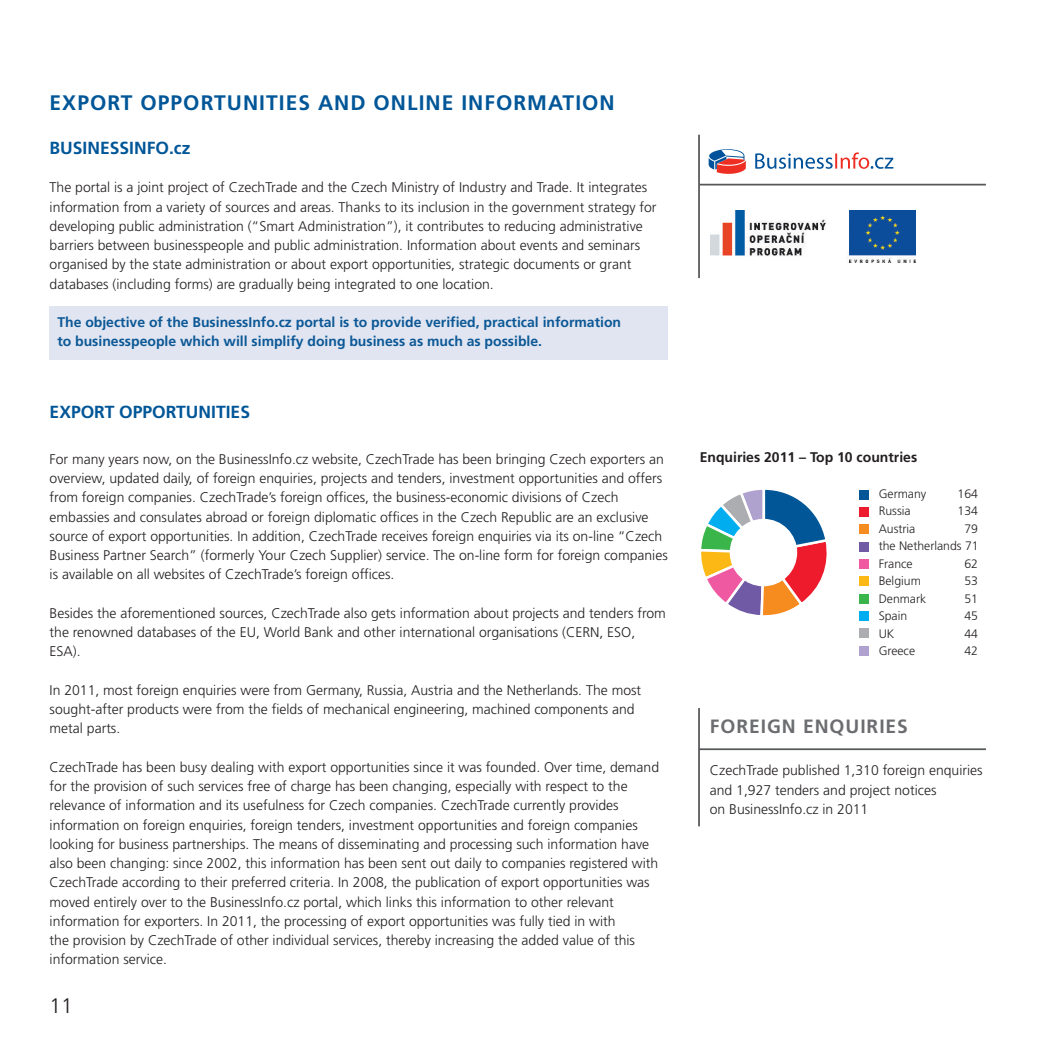
<style>
.page{position:relative;width:1042px;height:1042px;background:#fff}
.page>*{position:absolute;margin:0;border:0;box-sizing:border-box;transform-origin:0 0}
.t1{font:700 21px "Frutiger CE";letter-spacing:.05em;color:#015698}
.t2{font:300 21px "Frutiger CE";color:#231f20}
.t3{font:700 19.25px "Frutiger CE";letter-spacing:.05em;color:#6c6d70}
.t4{font:700 17.5px "Frutiger CE";color:#015698}
.t5{font:300 14px/19.2px "Frutiger CE";color:#231f20}
.t6{font:700 14px/19.2px "Frutiger CE";color:#0c5896}
.t7{font:700 14px "Frutiger CE";color:#231f20}
.t8{font:300 12.25px/17.5px "Frutiger CE";color:#231f20;text-align:justify}
</style>
<div class="page">
<div style="left:50px;top:306px;width:618px;height:53px;background:#e0e5f1"></div>
<svg style="left:755px;top:152px;width:138px;height:17px"></svg>
<svg style="left:708px;top:149px;width:38px;height:25px"></svg>
<hr style="left:698px;top:708px;width:2px;height:118px;background:#57585a">
<hr style="left:699px;top:748px;width:287px;height:2px;background:#57585a">
<hr style="left:698px;top:135px;width:2px;height:143px;background:#57585a">
<hr style="left:699px;top:184px;width:287px;height:1px;background:#57585a">
<svg style="left:701px;top:489px;width:126px;height:127px"></svg>
<div style="left:730px;top:519px;width:67px;height:67px;background:#fff;border-radius:50%"></div>
<div style="left:859px;top:489px;width:10px;height:10px;background:#015698"></div>
<div style="left:859px;top:507px;width:10px;height:10px;background:#ee1b2c"></div>
<div style="left:859px;top:524px;width:10px;height:10px;background:#f68b1f"></div>
<div style="left:859px;top:542px;width:10px;height:9px;background:#7059a5"></div>
<div style="left:859px;top:559px;width:10px;height:10px;background:#ef59a1"></div>
<div style="left:859px;top:576px;width:10px;height:10px;background:#fcb814"></div>
<div style="left:859px;top:594px;width:10px;height:10px;background:#3ab54a"></div>
<div style="left:859px;top:611px;width:10px;height:10px;background:#00aeef"></div>
<div style="left:859px;top:628px;width:10px;height:10px;background:#acadb1"></div>
<div style="left:859px;top:646px;width:10px;height:10px;background:#b0a2ce"></div>
<img style="left:710px;top:211px;width:206px;height:51px">
<h1 class="t1" style="left:50px;top:94px;width:567px">EXPORT OPPORTUNITIES AND ONLINE INFORMATION</h1>
<p class="t4" style="left:50px;top:141px;width:142px">BUSINESSINFO.cz</p>
<p class="t5" style="left:50px;top:179px;width:608px">The portal is a joint project of CzechTrade and the Czech Ministry of Industry and Trade. It integrates information from a variety of sources and areas. Thanks to its inclusion in the government strategy for developing public administration (“Smart Administration”), it contributes to reducing administrative barriers between businesspeople and public administration. Information about events and seminars organised by the state administration or about export opportunities, strategic documents or grant databases (including forms) are gradually being integrated to one location.</p>
<p class="t6" style="left:57px;top:314px;width:565px">The objective of the BusinessInfo.cz portal is to provide verified, practical information to businesspeople which will simplify doing business as much as possible.</p>
<p class="t4" style="left:50px;top:405px;width:202px">EXPORT OPPORTUNITIES</p>
<p class="t5" style="left:50px;top:450px;width:620px">For many years now, on the BusinessInfo.cz website, CzechTrade has been bringing Czech exporters an overview, updated daily, of foreign enquiries, projects and tenders, investment opportunities and offers from foreign companies. CzechTrade’s foreign offices, the business-economic divisions of Czech embassies and consulates abroad or foreign diplomatic offices in the Czech Republic are an exclusive source of export opportunities. In addition, CzechTrade receives foreign enquiries via its on-line “Czech Business Partner Search” (formerly Your Czech Supplier) service. The on-line form for foreign companies is available on all websites of CzechTrade’s foreign offices.</p>
<p class="t5" style="left:50px;top:604px;width:618px">Besides the aforementioned sources, CzechTrade also gets information about projects and tenders from the renowned databases of the EU, World Bank and other international organisations (CERN, ESO,<br>ESA).</p>
<p class="t5" style="left:50px;top:681px;width:593px">In 2011, most foreign enquiries were from Germany, Russia, Austria and the Netherlands. The most sought-after products were from the fields of mechanical engineering, machined components and metal parts.</p>
<p class="t5" style="left:50px;top:758px;width:611px">CzechTrade has been busy dealing with export opportunities since it was founded. Over time, demand for the provision of such services free of charge has been changing, especially with respect to the relevance of information and its usefulness for Czech companies. CzechTrade currently provides information on foreign enquiries, foreign tenders, investment opportunities and foreign companies looking for business partnerships. The means of disseminating and processing such information have also been changing: since 2002, this information has been sent out daily to companies registered with CzechTrade according to their preferred criteria. In 2008, the publication of export opportunities was moved entirely over to the BusinessInfo.cz portal, which links this information to other relevant information for exporters. In 2011, the processing of export opportunities was fully tied in with<br>the provision by CzechTrade of other individual services, thereby increasing the added value of this information service.</p>
<p class="t5" style="left:710px;top:762px;width:274px">CzechTrade published 1,310 foreign enquiries and 1,927 tenders and project notices<br>on BusinessInfo.cz in 2011</p>
<p class="t7" style="left:700px;top:452px;width:219px">Enquiries 2011 – Top 10 countries</p>
<p class="t8" style="left:878px;top:485px;width:49px">Germany</p>
<p class="t8" style="left:957px;top:485px;width:22px">164</p>
<p class="t8" style="left:878px;top:503px;width:33px">Russia</p>
<p class="t8" style="left:957px;top:503px;width:22px">134</p>
<p class="t8" style="left:878px;top:520px;width:38px">Austria</p>
<p class="t8" style="left:878px;top:520px;width:101px;text-indent:86px">79 the Netherlands 71<br>France</p>
<p class="t8" style="left:964px;top:555px;width:15px">62</p>
<p class="t8" style="left:878px;top:573px;width:44px">Belgium</p>
<p class="t8" style="left:964px;top:573px;width:15px">53</p>
<p class="t8" style="left:878px;top:590px;width:49px">Denmark</p>
<p class="t8" style="left:964px;top:590px;width:15px">51</p>
<p class="t8" style="left:878px;top:608px;width:30px">Spain</p>
<p class="t8" style="left:964px;top:608px;width:15px">45</p>
<p class="t8" style="left:878px;top:625px;width:17px">UK</p>
<p class="t8" style="left:964px;top:625px;width:15px">44</p>
<p class="t8" style="left:878px;top:643px;width:38px">Greece</p>
<p class="t8" style="left:964px;top:643px;width:15px">42</p>
<h2 class="t3" style="left:710px;top:718px;width:200px">FOREIGN ENQUIRIES</h2>
<h1 class="t2" style="left:50px;top:997px;width:25px">11</h1>
</div>
